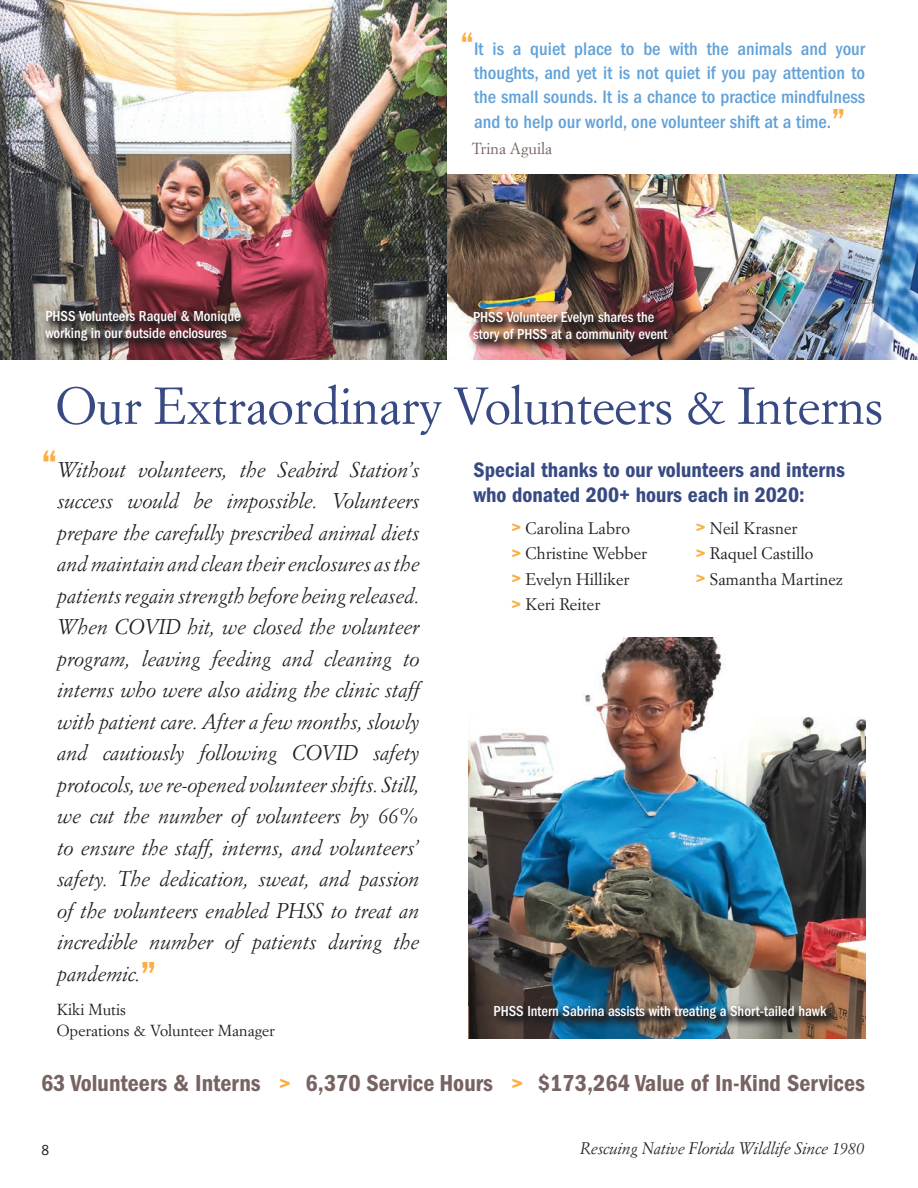
<style>
.page{position:relative;width:918px;height:1188px;background:#fff}
.page>*{position:absolute;margin:0;border:0;box-sizing:border-box;transform-origin:0 0}
.t1{font:51px "Simoncini Garamond";letter-spacing:-.01em;color:#374a83}
._2A_16_pt_brown_subh{font:600 condensed 24px "Franklin Gothic";color:#776362}
._2A_16_pt_brown_subh-2{font:600 condensed 21.75px/25.5px "Franklin Gothic";color:#374a83}
.t2{font:italic 21px/31.5px "Simoncini Garamond";letter-spacing:-.01em;color:#231f20;text-align:justify}
.t3{font:500 condensed 18.75px/24.5px "Franklin Gothic";color:#61a1d7;text-align:justify}
._2019_base_text{font:16.5px "Simoncini Garamond";letter-spacing:.005em;color:#231f20}
.t4{font:italic 16.5px "Simoncini Garamond";letter-spacing:-.01em;color:#231f20}
._2019_base_text-2{font:15.75px/21px "Simoncini Garamond";color:#231f20}
.t5{font:15.75px "Simoncini Garamond";color:#776362}
.new_caption_style{font:500 condensed 15px/17.2px "Franklin Gothic";color:#fff}
.t6{font:condensed 15px "Franklin Gothic";color:#231f20}
.s1{font-weight:600;font-size:33px;color:#fbae41}
.s2{font-family:"Franklin Gothic";font-weight:600;font-style:normal;font-stretch:condensed;font-size:39px;color:#fbae41}
.s3{font-family:"Franklin Gothic";font-weight:600;color:#fbae41}
.s4{font-stretch:normal;font-size:19.5px;color:#fbae41}
</style>
<div class="page">
<img style="left:447px;top:174px;width:471px;height:185px">
<img style="left:0;top:0;width:447px;height:359px">
<img style="left:469px;top:638px;width:396px;height:400px">
<img style="left:470px;top:308px;width:210px;height:46px">
<svg style="left:43px;top:307px;width:210px;height:46px;background:#5e4143"></svg>
<img style="left:491px;top:1002px;width:348px;height:30px">
<p class="new_caption_style" style="left:45px;top:307px;width:197px">PHSS Volunteers Raquel &amp; Monique working in our outside enclosures</p>
<p class="t3" style="left:474px;top:37px;width:392px;text-indent:-14px"><span class="s1">“</span>It is a quiet place to be with the animals and your thoughts, and yet it is not quiet if you pay attention to the small sounds. It is a chance to practice mindfulness and to help our world, one volunteer shift at a time.<span class="s1">”</span></p>
<p class="t5" style="left:472px;top:139px;width:82px">Trina Aguila</p>
<p class="new_caption_style" style="left:473px;top:308px;width:196px">PHSS Volunteer Evelyn shares the story of PHSS at a community event</p>
<p class="t1" style="left:56px;top:375px;width:829px">Our Extraordinary Volunteers &amp; Interns</p>
<p class="t2" style="left:57px;top:453px;width:364px;text-indent:-16px"><span class="s2">“</span>Without volunteers, the Seabird Station’s success would be impossible. Volunteers prepare the carefully prescribed animal diets and maintain and clean their enclosures as the patients regain strength before being released.<br>When COVID hit, we closed the volunteer program, leaving feeding and cleaning to interns who were also aiding the clinic staff with patient care. After a few months, slowly and cautiously following COVID safety protocols, we re-opened volunteer shifts. Still, we cut the number of volunteers by 66% to ensure the staff, interns, and volunteers’ safety. The dedication, sweat, and passion of the volunteers enabled PHSS to treat an incredible number of patients during the pandemic.<span class="s2">”</span></p>
<p class="_2019_base_text-2" style="left:57px;top:999px;width:220px">Kiki Mutis<br>Operations &amp; Volunteer Manager</p>
<p class="_2A_16_pt_brown_subh-2" style="left:474px;top:457px;width:373px">Special thanks to our volunteers and interns who donated 200+ hours each in 2020:</p>
<p class="_2019_base_text" style="left:511px;top:518px;width:120px"><span class="s3">&gt;</span> Carolina Labro</p>
<p class="_2019_base_text" style="left:511px;top:544px;width:137px"><span class="s3">&gt;</span> Christine Webber</p>
<p class="_2019_base_text" style="left:511px;top:569px;width:120px"><span class="s3">&gt;</span> Evelyn Hilliker</p>
<p class="_2019_base_text" style="left:511px;top:595px;width:91px"><span class="s3">&gt;</span> Keri Reiter</p>
<p class="_2019_base_text" style="left:696px;top:518px;width:103px"><span class="s3">&gt;</span> Neil Krasner</p>
<p class="_2019_base_text" style="left:696px;top:544px;width:119px"><span class="s3">&gt;</span> Raquel Castillo</p>
<p class="_2019_base_text" style="left:696px;top:569px;width:148px"><span class="s3">&gt;</span> Samantha Martinez</p>
<p class="new_caption_style" style="left:494px;top:1003px;width:334px">PHSS Intern Sabrina assists with treating a Short-tailed hawk</p>
<p class="_2A_16_pt_brown_subh" style="left:41px;top:1069px;width:825px">63 Volunteers &amp; Interns <span class="s4">&gt;</span> 6,370 Service Hours <span class="s4">&gt;</span> $173,264 Value of In-Kind Services</p>
<p class="t6" style="left:42px;top:1142px;width:9px">8</p>
<p class="t4" style="left:580px;top:1138px;width:286px">Rescuing Native Florida Wildlife Since 1980</p>
</div>
